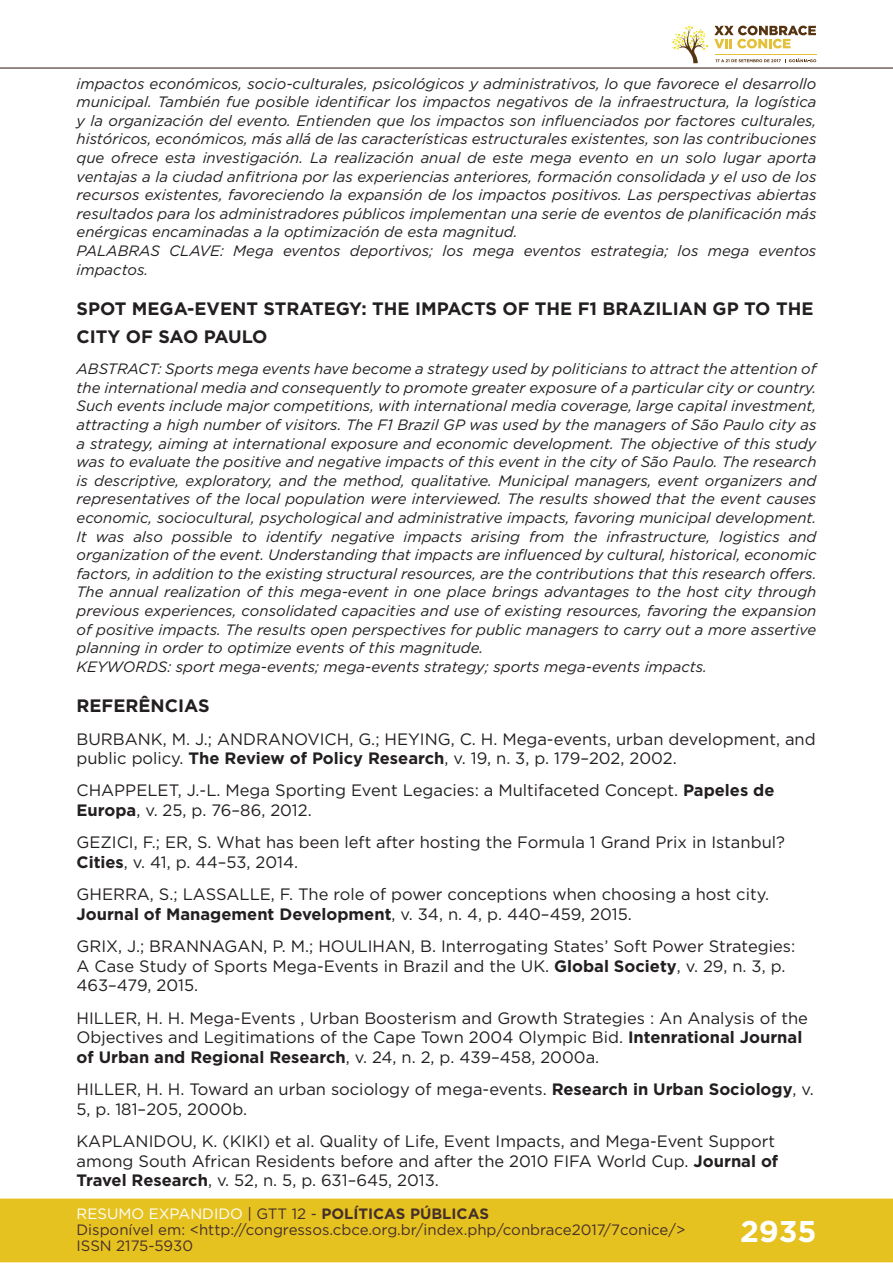
<style>
.page{position:relative;width:893px;height:1263px;background:#fff}
.page>*{position:absolute;margin:0;border:0;box-sizing:border-box;transform-origin:0 0}
.t1{font:700 30px "Gotham";color:#fff}
.t2{font:700 18px/27.6px "Gotham";color:#231f20}
.t3{font:16.5px/19.6px "Gotham";color:#231f20}
.t4{font:italic 15px/18.6px "Gotham";color:#231f20}
.t5{font:15px/16px "Gotham";color:#462f2a}
.s1{font-weight:700}
.s2{color:#fff}
.s3{color:#442f2a}
.s4{font-weight:700;color:#442f2a}
</style>
<div class="page">
<div style="left:0;top:1198px;width:893px;height:64px;background:#e6c221;border:2px solid #e6c221"></div>
<hr style="left:0;top:67px;width:893px;height:2px;background:#442f2a">
<svg style="left:672px;top:26px;width:144px;height:37px"></svg>
<p class="t4" style="left:77px;top:74px;width:741px">impactos económicos, socio-culturales, psicológicos y administrativos, lo que favorece el desarrollo municipal. También fue posible identificar los impactos negativos de la infraestructura, la logística y la organización del evento. Entienden que los impactos son influenciados por factores culturales, históricos, económicos, más allá de las características estructurales existentes, son las contribuciones que ofrece esta investigación. La realización anual de este mega evento en un solo lugar aporta ventajas a la ciudad anfitriona por las experiencias anteriores, formación consolidada y el uso de los recursos existentes, favoreciendo la expansión de los impactos positivos. Las perspectivas abiertas resultados para los administradores públicos implementan una serie de eventos de planificación más enérgicas encaminadas a la optimización de esta magnitud.<br>PALABRAS CLAVE: Mega eventos deportivos; los mega eventos estrategia; los mega eventos impactos.</p>
<p class="t2" style="left:77px;top:295px;width:738px">SPOT MEGA-EVENT STRATEGY: THE IMPACTS OF THE F1 BRAZILIAN GP TO THE<br>CITY OF SAO PAULO</p>
<p class="t4" style="left:77px;top:359px;width:741px">ABSTRACT: Sports mega events have become a strategy used by politicians to attract the attention of the international media and consequently to promote greater exposure of a particular city or country.<br>Such events include major competitions, with international media coverage, large capital investment, attracting a high number of visitors. The F1 Brazil GP was used by the managers of São Paulo city as a strategy, aiming at international exposure and economic development. The objective of this study was to evaluate the positive and negative impacts of this event in the city of São Paulo. The research is descriptive, exploratory, and the method, qualitative. Municipal managers, event organizers and representatives of the local population were interviewed. The results showed that the event causes economic, sociocultural, psychological and administrative impacts, favoring municipal development.<br>It was also possible to identify negative impacts arising from the infrastructure, logistics and organization of the event. Understanding that impacts are influenced by cultural, historical, economic factors, in addition to the existing structural resources, are the contributions that this research offers.<br>The annual realization of this mega-event in one place brings advantages to the host city through previous experiences, consolidated capacities and use of existing resources, favoring the expansion of positive impacts. The results open perspectives for public managers to carry out a more assertive planning in order to optimize events of this magnitude.<br>KEYWORDS: sport mega-events; mega-events strategy; sports mega-events impacts.</p>
<p class="t2" style="left:77px;top:692px;width:135px">REFERÊNCIAS</p>
<p class="t3" style="left:77px;top:728px;width:741px">BURBANK, M. J.; ANDRANOVICH, G.; HEYING, C. H. Mega-events, urban development, and public policy. <span class="s1">The Review of Policy Research</span>, v. 19, n. 3, p. 179–202, 2002.</p>
<p class="t3" style="left:77px;top:780px;width:699px">CHAPPELET, J.-L. Mega Sporting Event Legacies: a Multifaceted Concept. <span class="s1">Papeles de<br>Europa</span>, v. 25, p. 76–86, 2012.</p>
<p class="t3" style="left:77px;top:832px;width:710px">GEZICI, F.; ER, S. What has been left after hosting the Formula 1 Grand Prix in Istanbul?<br><span class="s1">Cities</span>, v. 41, p. 44–53, 2014.</p>
<p class="t3" style="left:77px;top:884px;width:694px">GHERRA, S.; LASSALLE, F. The role of power conceptions when choosing a host city.<br><span class="s1">Journal of Management Development</span>, v. 34, n. 4, p. 440–459, 2015.</p>
<p class="t3" style="left:77px;top:936px;width:720px">GRIX, J.; BRANNAGAN, P. M.; HOULIHAN, B. Interrogating States’ Soft Power Strategies:<br>A Case Study of Sports Mega-Events in Brazil and the UK. <span class="s1">Global Society</span>, v. 29, n. 3, p.<br>463–479, 2015.</p>
<p class="t3" style="left:77px;top:1008px;width:733px">HILLER, H. H. Mega-Events , Urban Boosterism and Growth Strategies : An Analysis of the<br>Objectives and Legitimations of the Cape Town 2004 Olympic Bid. <span class="s1">Intenrational Journal of Urban and Regional Research</span>, v. 24, n. 2, p. 439–458, 2000a.</p>
<p class="t3" style="left:77px;top:1079px;width:739px">HILLER, H. H. Toward an urban sociology of mega-events. <span class="s1">Research in Urban Sociology</span>, v.<br>5, p. 181–205, 2000b.</p>
<p class="t3" style="left:77px;top:1131px;width:703px">KAPLANIDOU, K. (KIKI) et al. Quality of Life, Event Impacts, and Mega-Event Support among South African Residents before and after the 2010 FIFA World Cup. <span class="s1">Journal of<br>Travel Research</span>, v. 52, n. 5, p. 631–645, 2013.</p>
<p class="t5" style="left:77px;top:1205px;width:610px"><span class="s2">RESUMO EXPANDIDO</span> <span class="s3">| GTT 12 -</span> <span class="s4">POLÍTICAS PÚBLICAS<br></span>Disponível em: &lt;http://congressos.cbce.org.br/index.php/conbrace2017/7conice/&gt;<br>ISSN 2175-5930</p>
<h1 class="t1" style="left:740px;top:1212px;width:78px">2935</h1>
</div>
